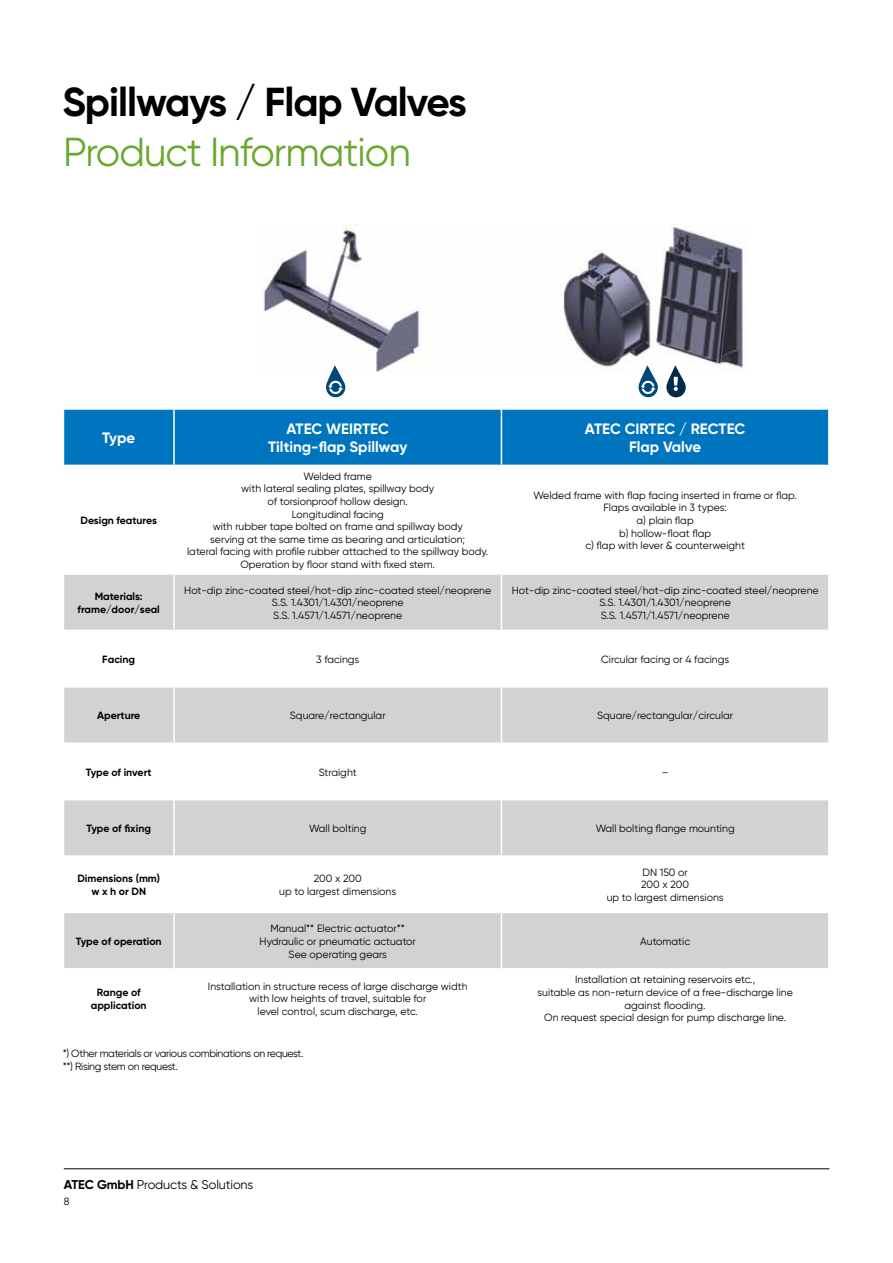
<style>
.page{position:relative;width:893px;height:1263px;background:#fff}
.page>*{position:absolute;margin:0;border:0;box-sizing:border-box;transform-origin:0 0}
.t1{font:700 40.35px "Gilroy";letter-spacing:-.025em;color:#000}
.t2{font:40.35px "Gilroy";letter-spacing:-.025em;color:#69a82f}
.t3{font:700 15px/18px "Gilroy";color:#fff;text-align:center}
.t4{font:12.75px "Gilroy";letter-spacing:-.01em;color:#000}
.t5{font:10.5px/12.6px "Gilroy";color:#000;text-align:center}
.t6{font:700 10.5px/12.6px "Gilroy";color:#000;text-align:center}
.t7{font:10.5px/13.5px "Gilroy";letter-spacing:-.03em;color:#000}
.s1{font-weight:700}
</style>
<div class="page">
<hr style="left:64px;top:1168px;width:765px;height:1px;background:#000">
<img style="left:263px;top:224px;width:480px;height:148px">
<svg style="left:324px;top:365px;width:28px;height:33px"></svg>
<svg style="left:637px;top:365px;width:51px;height:33px"></svg>
<div style="left:64px;top:410px;width:764px;height:55px;background:#0075bf"></div>
<div style="left:64px;top:575px;width:764px;height:55px;background:#d2d2d2"></div>
<svg style="left:64px;top:687px;width:764px;height:281px;fill:#d2d2d2"></svg>
<hr style="left:501px;top:913px;width:1px;height:55px;background:#fff">
<hr style="left:501px;top:857px;width:1px;height:55px;background:#fff">
<hr style="left:63px;top:912px;width:111px;height:1px;background:#fff">
<hr style="left:174px;top:912px;width:327px;height:1px;background:#fff">
<hr style="left:501px;top:912px;width:329px;height:1px;background:#fff">
<hr style="left:501px;top:800px;width:1px;height:55px;background:#fff">
<hr style="left:63px;top:855px;width:111px;height:2px;background:#fff">
<hr style="left:174px;top:855px;width:327px;height:2px;background:#fff">
<hr style="left:501px;top:855px;width:329px;height:2px;background:#fff">
<hr style="left:501px;top:744px;width:1px;height:55px;background:#fff">
<hr style="left:63px;top:799px;width:111px;height:1px;background:#fff">
<hr style="left:174px;top:799px;width:327px;height:1px;background:#fff">
<hr style="left:501px;top:799px;width:329px;height:1px;background:#fff">
<hr style="left:501px;top:687px;width:1px;height:55px;background:#fff">
<hr style="left:63px;top:742px;width:111px;height:2px;background:#fff">
<hr style="left:174px;top:742px;width:327px;height:2px;background:#fff">
<hr style="left:501px;top:742px;width:329px;height:2px;background:#fff">
<hr style="left:501px;top:575px;width:1px;height:55px;background:#fff">
<hr style="left:173px;top:410px;width:2px;height:55px;background:#fff">
<hr style="left:501px;top:410px;width:1px;height:55px;background:#fff">
<hr style="left:173px;top:575px;width:2px;height:55px;background:#fff">
<hr style="left:173px;top:687px;width:2px;height:55px;background:#fff">
<hr style="left:173px;top:744px;width:2px;height:55px;background:#fff">
<hr style="left:173px;top:800px;width:2px;height:55px;background:#fff">
<hr style="left:173px;top:857px;width:2px;height:55px;background:#fff">
<hr style="left:173px;top:913px;width:2px;height:55px;background:#fff">
<h1 class="t1" style="left:62px;top:77px;width:406px">Spillways / Flap Valves</h1>
<h1 class="t2" style="left:63px;top:128px;width:349px">Product Information</h1>
<h2 class="t3" style="left:102px;top:429px;width:35px">Type</h2>
<h2 class="t3" style="left:268px;top:420px;width:141px">ATEC WEIRTEC<br>Tilting-flap Spillway</h2>
<h2 class="t3" style="left:585px;top:420px;width:162px">ATEC CIRTEC / RECTEC<br>Flap Valve</h2>
<p class="t6" style="left:81px;top:514px;width:78px">Design features</p>
<p class="t5" style="left:187px;top:470px;width:303px">Welded frame<br>with lateral sealing plates, spillway body<br>of torsionproof hollow design.<br>Longitudinal facing<br>with rubber tape bolted on frame and spillway body<br>serving at the same time as bearing and articulation;<br>lateral facing with profile rubber attached to the spillway body.<br>Operation by floor stand with fixed stem.</p>
<p class="t5" style="left:533px;top:489px;width:265px">Welded frame with flap facing inserted in frame or flap.<br>Flaps available in 3 types:<br>a) plain flap<br>b) hollow-float flap<br>c) flap with lever &amp; counterweight</p>
<p class="t6" style="left:78px;top:590px;width:84px">Materials: frame/door/seal</p>
<p class="t5" style="left:184px;top:584px;width:308px">Hot-dip zinc-coated steel/hot-dip zinc-coated steel/neoprene<br>S.S. 1.4301/1.4301/neoprene<br>S.S. 1.4571/1.4571/neoprene</p>
<p class="t5" style="left:512px;top:584px;width:308px">Hot-dip zinc-coated steel/hot-dip zinc-coated steel/neoprene<br>S.S. 1.4301/1.4301/neoprene<br>S.S. 1.4571/1.4571/neoprene</p>
<p class="t6" style="left:102px;top:653px;width:34px">Facing</p>
<p class="t5" style="left:316px;top:653px;width:45px">3 facings</p>
<p class="t5" style="left:601px;top:653px;width:130px">Circular facing or 4 facings</p>
<p class="t6" style="left:97px;top:709px;width:45px">Aperture</p>
<p class="t5" style="left:290px;top:709px;width:97px">Square/rectangular</p>
<p class="t5" style="left:597px;top:709px;width:138px">Square/rectangular/circular</p>
<p class="t6" style="left:86px;top:766px;width:67px">Type of invert</p>
<p class="t5" style="left:319px;top:765px;width:40px">Straight</p>
<p class="t5" style="left:662px;top:765px;width:8px">–</p>
<p class="t6" style="left:87px;top:822px;width:66px">Type of fixing</p>
<p class="t5" style="left:309px;top:822px;width:59px">Wall bolting</p>
<p class="t5" style="left:596px;top:822px;width:140px">Wall bolting flange mounting</p>
<p class="t6" style="left:77px;top:872px;width:84px">Dimensions (mm) w x h or DN</p>
<p class="t5" style="left:279px;top:872px;width:118px">200 x 200<br>up to largest dimensions</p>
<p class="t5" style="left:607px;top:866px;width:118px">DN 150 or<br>200 x 200<br>up to largest dimensions</p>
<p class="t6" style="left:76px;top:935px;width:87px">Type of operation</p>
<p class="t5" style="left:260px;top:922px;width:158px">Manual** Electric actuator**<br>Hydraulic or pneumatic actuator<br>See operating gears</p>
<p class="t5" style="left:640px;top:935px;width:51px">Automatic</p>
<p class="t6" style="left:91px;top:986px;width:57px">Range of application</p>
<p class="t5" style="left:208px;top:979px;width:261px">Installation in structure recess of large discharge width with low heights of travel, suitable for<br>level control, scum discharge, etc.</p>
<p class="t5" style="left:537px;top:973px;width:257px">Installation at retaining reservoirs etc.,<br>suitable as non-return device of a free-discharge line against flooding.<br>On request special design for pump discharge line.</p>
<p class="t7" style="left:63px;top:1046px;width:242px">*) Other materials or various combinations on request. **) Rising stem on request.</p>
<p class="t4" style="left:64px;top:1176px;width:191px"><span class="s1">ATEC GmbH</span> Products &amp; Solutions</p>
<p class="t5" style="left:64px;top:1194px;width:7px">8</p>
</div>
